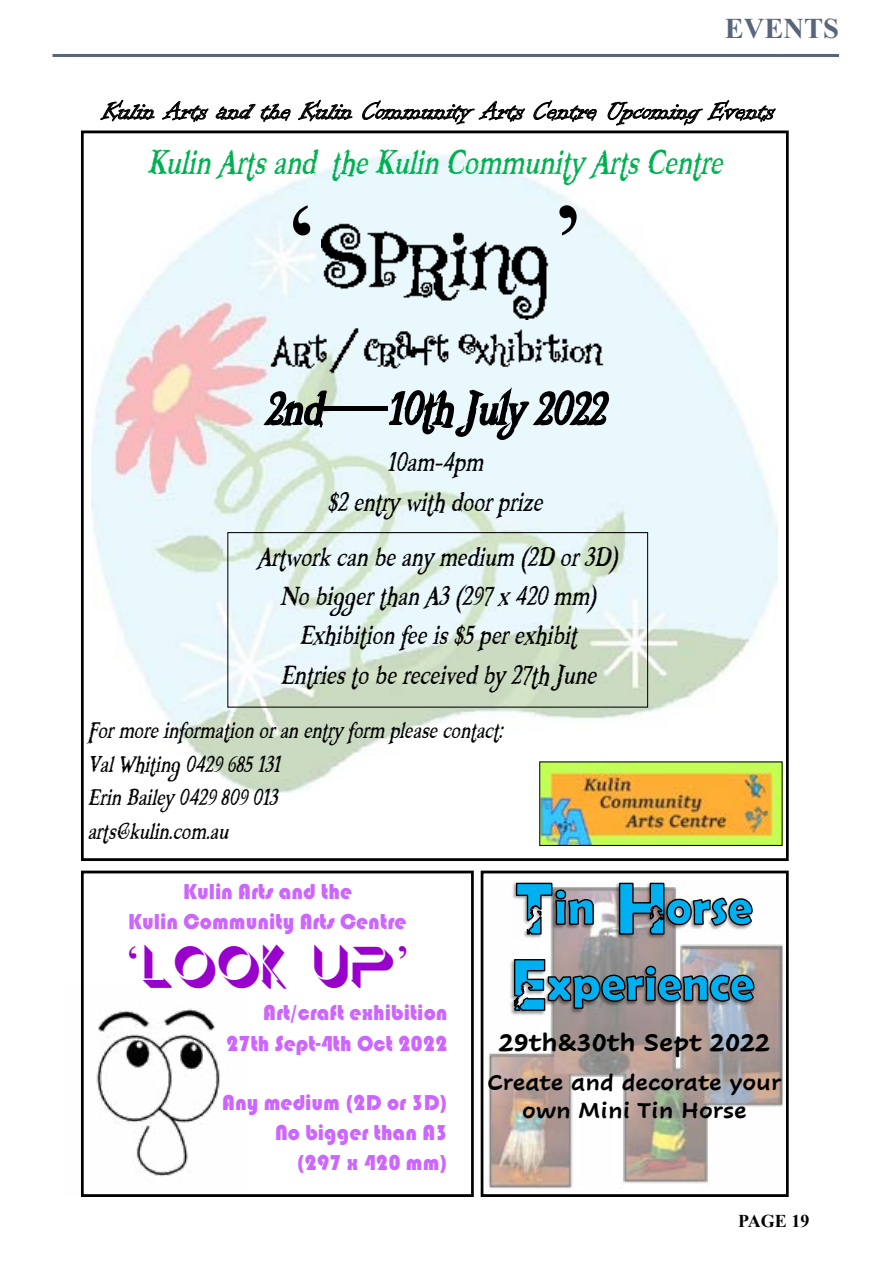
<style>
.page{position:relative;width:893px;height:1263px;background:#fff}
.page>*{position:absolute;margin:0;border:0;box-sizing:border-box;transform-origin:0 0}
.t1{font:119.25px "Times New Roman";color:#000}
.t2{font:67.35px "Booter Zero Five";color:#000}
.t3{font:50.55px "Booter Zero Five";color:#00b050}
.t4{font:50.55px "Floorlight";color:#90c}
.t5{font:39.3px/39.3px "Booter Zero Five";color:#000;text-align:center}
.t6{font:33.75px/33.8px "Booter Zero Five";color:#000}
.t7{font:700 28.5px "Times New Roman";color:#59657b}
.t8{font:28.2px "Informal Roman";color:#000}
.t9{font:700 25.35px "Cavolini";color:#000}
.t10{font:22.5px "ST Hupo";color:#c6f}
.t11{font:22.35px/30px "ST Hupo";color:#c6f;text-align:center}
.t12{font:700 22.35px/28.7px "Cavolini";color:#000;text-align:center}
.t13{font:700 18px "Times New Roman";color:#000}
.s1{font-family:"Times New Roman";font-weight:700}
.s2{font-family:"Times New Roman"}
</style>
<div class="page">
<hr style="left:52px;top:54px;width:785px;height:3px;background:#59657b">
<div style="left:81px;top:871px;width:393px;height:326px;border:3px solid #000"></div>
<img style="left:81px;top:982px;width:165px;height:213px">
<img style="left:488px;top:944px;width:295px;height:248px">
<div style="left:481px;top:871px;width:308px;height:326px;border:3px solid #000"></div>
<img style="left:508px;top:957px;width:39px;height:59px">
<img style="left:542px;top:964px;width:214px;height:50px">
<svg style="left:513px;top:882px;width:242px;height:129px"></svg>
<img style="left:91px;top:155px;width:686px;height:637px">
<img style="left:542px;top:764px;width:238px;height:79px">
<div style="left:81px;top:131px;width:708px;height:730px;border:3px solid #000"></div>
<img style="left:321px;top:189px;width:265px;height:131px">
<img style="left:268px;top:320px;width:350px;height:55px">
<div style="left:227px;top:532px;width:421px;height:176px;border:1px solid #000"></div>
<p class="t7" style="left:725px;top:8px;width:116px">EVENTS</p>
<p class="t8" style="left:102px;top:96px;width:674px">Kulin Arts and the Kulin Community Arts Centre Upcoming Events</p>
<p class="t3" style="left:147px;top:137px;width:577px">Kulin Arts and the Kulin Community Arts Centre</p>
<h1 class="t1" style="left:283px;top:162px;width:40px">‘</h1>
<h1 class="t1" style="left:549px;top:162px;width:40px">’</h1>
<h2 class="t2" style="left:265px;top:376px;width:341px">2nd<span class="s1">—</span>10th July 2022</h2>
<p class="t5" style="left:327px;top:443px;width:217px">10am-4pm<br>$2 entry with door prize</p>
<p class="t5" style="left:257px;top:537px;width:362px">Artwork can be any medium (2D or 3D)<br>No bigger than A3 (297 x 420 mm)<br>Exhibition fee is $5 per exhibit<br>Entries to be received by 27th June</p>
<p class="t6" style="left:87px;top:713px;width:416px">For more information or an entry form please contact:<br>Val Whiting 0429 685 131<br>Erin Bailey 0429 809 013<br>arts@kulin.com.au</p>
<p class="t11" style="left:128px;top:878px;width:280px">Kulin Arts and the<br>Kulin Community Arts Centre</p>
<p class="t4" style="left:125px;top:938px;width:287px"><span class="s2">‘</span>Look Up<span class="s2">’</span></p>
<p class="t11" style="left:263px;top:999px;width:186px">Art/craft exhibition</p>
<p class="t10" style="left:226px;top:1032px;width:223px">27th Sept-4th Oct 2022</p>
<p class="t11" style="left:222px;top:1088px;width:227px;text-align:right">Any medium (2D or 3D)<br>No bigger than A3<br>(297 x 420 mm)</p>
<p class="t9" style="left:499px;top:1026px;width:273px">29th&amp;30th Sept 2022</p>
<p class="t12" style="left:487px;top:1067px;width:295px">Create and decorate your own Mini Tin Horse</p>
<p class="t13" style="left:738px;top:1208px;width:73px">PAGE 19</p>
</div>
